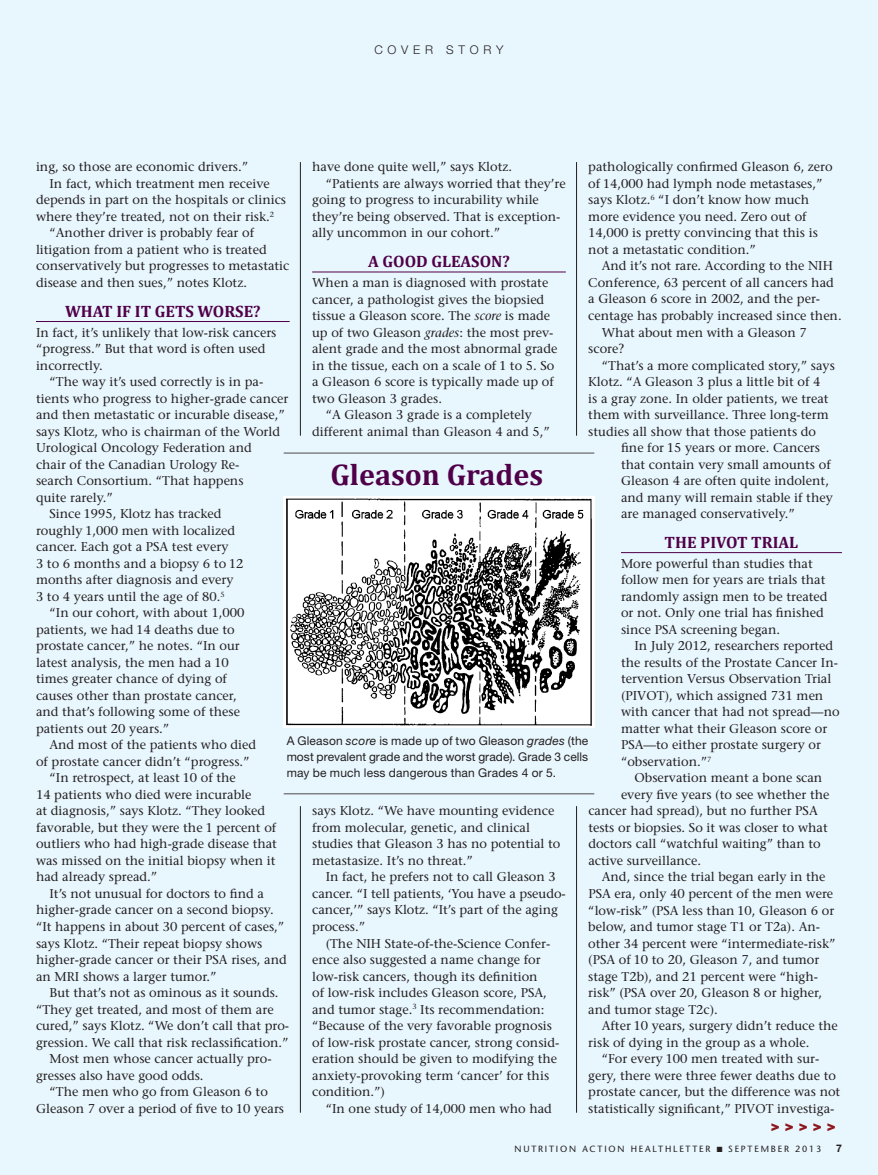
<style>
.page{position:relative;width:878px;height:1175px;background:#fff}
.page>*{position:absolute;margin:0;border:0;box-sizing:border-box;transform-origin:0 0}
.Box_Title{font:700 30px "Cambria";color:#4f0048}
.Subhead_1{font:700 16.5px "Cambria";color:#4f0048}
.t1{font:900 15px "Helvetica Neue LT Std";color:#8e181e}
.Text_2{font:500 12.75px/16.5px "Stone Serif Std";color:#231f20}
.Text_1{font:500 12.75px/16.5px "Stone Serif Std";color:#231f20}
.t2{font:12px/15.8px "Helvetica Neue LT Std";letter-spacing:.01em;color:#231f20;text-align:justify}
.t3{font:300 12px "Helvetica Neue LT Std";letter-spacing:.4em;color:#231f20}
.t4{font:700 10.5px "Helvetica Neue LT Std";color:#231f20}
.t5{font:500 9px "Stone Sans Std";letter-spacing:.2em;color:#231f20}
.s1{font-style:italic}
</style>
<div class="page">
<div style="left:0;top:0;width:878px;height:1174px;background:#e8f6fd"></div>
<hr style="left:300px;top:162px;width:1px;height:274px;background:#231f20">
<hr style="left:300px;top:806px;width:1px;height:306px;background:#231f20">
<hr style="left:576px;top:162px;width:1px;height:274px;background:#231f20">
<hr style="left:576px;top:806px;width:1px;height:306px;background:#231f20">
<hr style="left:36px;top:321px;width:253px;height:1px;background:#4f0048">
<hr style="left:312px;top:272px;width:253px;height:1px;background:#4f0048">
<hr style="left:621px;top:552px;width:220px;height:1px;background:#4f0048">
<img style="left:284px;top:496px;width:310px;height:232px">
<hr style="left:284px;top:452px;width:310px;height:2px;background:#808285">
<hr style="left:284px;top:793px;width:310px;height:1px;background:#808285">
<p class="t3" style="left:374px;top:42px;width:131px">COVER STORY</p>
<p class="Text_2" style="left:36px;top:159px;width:214px">ing, so those are economic drivers.”</p>
<p class="Text_2" style="left:36px;top:175px;width:251px;text-indent:14px">In fact, which treatment men receive depends in part on the hospitals or clinics where they’re treated, not on their risk.<sup>2</sup></p>
<p class="Text_2" style="left:36px;top:225px;width:255px;text-indent:14px">“Another driver is probably fear of litigation from a patient who is treated conservatively but progresses to metastatic disease and then sues,” notes Klotz.</p>
<p class="Subhead_1" style="left:65px;top:300px;width:197px">WHAT IF IT GETS WORSE?</p>
<p class="Text_1" style="left:36px;top:324px;width:242px">In fact, it’s unlikely that low-risk cancers “progress.” But that word is often used incorrectly.</p>
<p class="Text_2" style="left:36px;top:373px;width:254px;text-indent:14px">“The way it’s used correctly is in pa&shy;tients who progress to higher-grade cancer and then metastatic or incurable disease,” says Klotz, who is chairman of the World Urological Oncology Federation and<br>chair of the Canadian Urology Re-<br>search Consortium. “That happens<br>quite rarely.”</p>
<p class="Text_2" style="left:36px;top:505px;width:209px;text-indent:13px">Since 1995, Klotz has tracked roughly 1,000 men with localized cancer. Each got a PSA test every<br>3 to 6 months and a biopsy 6 to 12 months after diagnosis and every<br>3 to 4 years until the age of 80.<sup>5</sup></p>
<p class="Text_2" style="left:36px;top:604px;width:210px;text-indent:13px">“In our cohort, with about 1,000 patients, we had 14 deaths due to prostate cancer,” he notes. “In our latest analysis, the men had a 10 times greater chance of dying of causes other than prostate cancer, and that’s following some of these patients out 20 years.”</p>
<p class="Text_2" style="left:36px;top:736px;width:222px;text-indent:14px">And most of the patients who died of prostate cancer didn’t “progress.”</p>
<p class="Text_2" style="left:36px;top:769px;width:242px;text-indent:13px">“In retrospect, at least 10 of the<br>14 patients who died were incurable<br>at diagnosis,” says Klotz. “They looked favorable, but they were the 1 percent of outliers who had high-grade disease that was missed on the initial biopsy when it had already spread.”</p>
<p class="Text_2" style="left:36px;top:885px;width:252px;text-indent:14px">It’s not unusual for doctors to find a higher-grade cancer on a second biopsy. “It happens in about 30 percent of cases,” says Klotz. “Their repeat biopsy shows higher-grade cancer or their PSA rises, and an MRI shows a larger tumor.”</p>
<p class="Text_2" style="left:36px;top:984px;width:255px;text-indent:14px">But that’s not as ominous as it sounds. “They get treated, and most of them are cured,” says Klotz. “We don’t call that pro&shy;gression. We call that risk reclassification.”</p>
<p class="Text_2" style="left:36px;top:1050px;width:237px;text-indent:14px">Most men whose cancer actually pro&shy;gresses also have good odds.</p>
<p class="Text_2" style="left:36px;top:1083px;width:250px;text-align:center">“The men who go from Gleason 6 to<br>Gleason 7 over a period of five to 10 years</p>
<p class="Text_2" style="left:312px;top:159px;width:201px">have done quite well,” says Klotz.</p>
<p class="Text_2" style="left:312px;top:175px;width:255px;text-indent:14px">“Patients are always worried that they’re going to progress to incurability while they’re being observed. That is exception&shy;ally uncommon in our cohort.”</p>
<p class="Subhead_1" style="left:368px;top:250px;width:143px">A GOOD GLEASON?</p>
<p class="Text_1" style="left:312px;top:274px;width:247px">When a man is diagnosed with prostate cancer, a pathologist gives the biopsied tissue a Gleason score. The <span class="s1">score</span> is made up of two Gleason <span class="s1">grades</span>: the most prev&shy;alent grade and the most abnormal grade in the tissue, each on a scale of 1 to 5. So a Gleason 6 score is typically made up of two Gleason 3 grades.</p>
<p class="Text_2" style="left:312px;top:406px;width:239px;text-align:center">“A Gleason 3 grade is a completely different animal than Gleason 4 and 5,”</p>
<p class="Text_2" style="left:588px;top:159px;width:246px">pathologically confirmed Gleason 6, zero of 14,000 had lymph node metastases,” says Klotz.<sup>6</sup> “I don’t know how much more evidence you need. Zero out of 14,000 is pretty convincing that this is not a metastatic condition.”</p>
<p class="Text_2" style="left:588px;top:258px;width:255px;text-indent:14px">And it’s not rare. According to the NIH Conference, 63 percent of all cancers had a Gleason 6 score in 2002, and the per&shy;centage has probably increased since then.</p>
<p class="Text_2" style="left:588px;top:324px;width:220px;text-indent:14px">What about men with a Gleason 7 score?</p>
<p class="Text_2" style="left:601px;top:357px;width:234px">“That’s a more complicated story,” says</p>
<p class="Text_2" style="left:588px;top:373px;width:233px">Klotz. “A Gleason 3 plus a little bit of 4</p>
<p class="Text_2" style="left:588px;top:390px;width:242px">is a gray zone. In older patients, we treat</p>
<p class="Text_2" style="left:588px;top:406px;width:242px">them with surveillance. Three long-term</p>
<p class="Text_2" style="left:588px;top:423px;width:229px">studies all show that those patients do</p>
<p class="Text_2" style="left:621px;top:439px;width:200px">fine for 15 years or more. Cancers</p>
<p class="Text_2" style="left:621px;top:456px;width:211px">that contain very small amounts of</p>
<p class="Text_2" style="left:621px;top:472px;width:209px">Gleason 4 are often quite indolent,</p>
<p class="Text_2" style="left:621px;top:489px;width:213px">and many will remain stable if they</p>
<p class="Text_2" style="left:621px;top:505px;width:175px">are managed conservatively.”</p>
<p class="Subhead_1" style="left:664px;top:531px;width:135px">THE PIVOT TRIAL</p>
<p class="Text_1" style="left:621px;top:555px;width:208px">More powerful than studies that follow men for years are trials that randomly assign men to be treated or not. Only one trial has finished since PSA screening began.</p>
<p class="Text_2" style="left:621px;top:637px;width:220px;text-indent:14px">In July 2012, researchers reported the results of the Prostate Cancer In&shy;tervention Versus Observation Trial (PIVOT), which assigned 731 men with cancer that had not spread—no matter what their Gleason score or<br>PSA—to either prostate surgery or “observation.”<sup>7</sup></p>
<p class="Text_2" style="left:634px;top:769px;width:189px">Observation meant a bone scan</p>
<p class="Text_2" style="left:621px;top:786px;width:210px">every five years (to see whether the</p>
<p class="Text_2" style="left:588px;top:802px;width:231px">cancer had spread), but no further PSA</p>
<p class="Text_2" style="left:588px;top:819px;width:241px">tests or biopsies. So it was closer to what</p>
<p class="Text_2" style="left:588px;top:835px;width:234px">doctors call “watchful waiting” than to</p>
<p class="Text_2" style="left:588px;top:852px;width:114px">active surveillance.</p>
<p class="Text_2" style="left:588px;top:868px;width:249px;text-indent:14px">And, since the trial began early in the PSA era, only 40 percent of the men were “low-risk” (PSA less than 10, Gleason 6 or below, and tumor stage T1 or T2a). An&shy;other 34 percent were “intermediate-risk” (PSA of 10 to 20, Gleason 7, and tumor stage T2b), and 21 percent were “high&shy;risk” (PSA over 20, Gleason 8 or higher, and tumor stage T2c).</p>
<p class="Text_2" style="left:588px;top:1017px;width:251px;text-indent:14px">After 10 years, surgery didn’t reduce the risk of dying in the group as a whole.</p>
<p class="Text_2" style="left:588px;top:1050px;width:253px;text-align:center">“For every 100 men treated with sur-<br>gery, there were three fewer deaths due to prostate cancer, but the difference was not statistically significant,” PIVOT investiga-</p>
<p class="Box_Title" style="left:330px;top:454px;width:214px">Gleason Grades</p>
<p class="t2" style="left:287px;top:733px;width:303px">A Gleason <span class="s1">score</span> is made up of two Gleason <span class="s1">grades</span> (the most prevalent grade and the worst grade). Grade 3 cells may be much less dangerous than Grades 4 or 5.</p>
<p class="Text_2" style="left:312px;top:802px;width:250px">says Klotz. “We have mounting evidence from molecular, genetic, and clinical studies that Gleason 3 has no potential to metastasize. It’s no threat.”</p>
<p class="Text_2" style="left:312px;top:868px;width:255px;text-indent:14px">In fact, he prefers not to call Gleason 3 cancer. “I tell patients, ‘You have a pseudo&shy;cancer,’” says Klotz. “It’s part of the aging process.”</p>
<p class="Text_2" style="left:312px;top:934px;width:249px;text-indent:14px">(The NIH State-of-the-Science Confer&shy;ence also suggested a name change for low-risk cancers, though its definition<br>of low-risk includes Gleason score, PSA, and tumor stage.<sup>3</sup> Its recommendation: “Because of the very favorable prognosis of low-risk prostate cancer, strong consid&shy;eration should be given to modifying the anxiety-provoking term ‘cancer’ for this condition.”)</p>
<p class="Text_2" style="left:325px;top:1099px;width:228px">“In one study of 14,000 men who had</p>
<p class="t1" style="left:770px;top:1116px;width:67px">&gt; &gt; &gt; &gt; &gt;</p>
<p class="t5" style="left:514px;top:1143px;width:308px">NUTRITION ACTION HEALTHLETTER ■ SEPTEMBER 2013</p>
<p class="t4" style="left:836px;top:1141px;width:7px">7</p>
</div>
